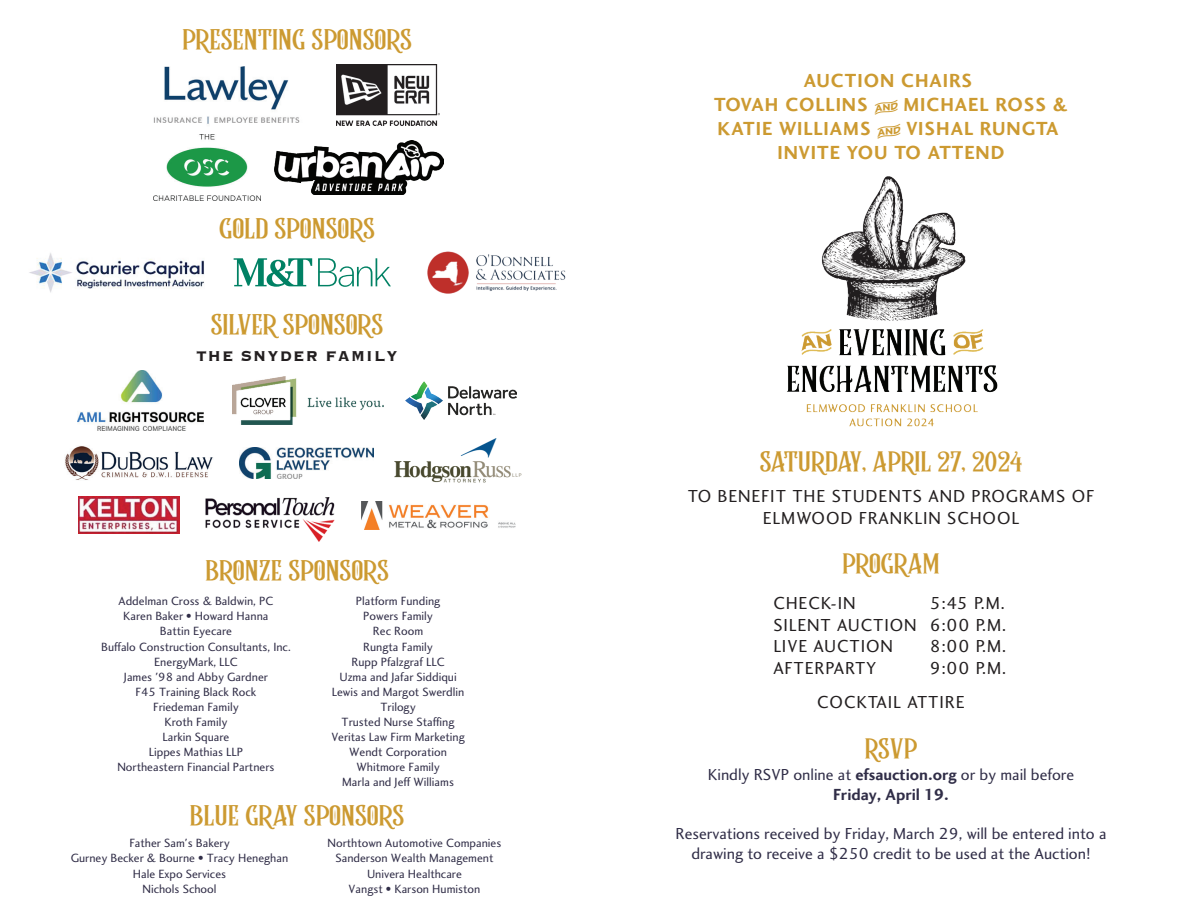
<style>
.page{position:relative;width:1188px;height:918px;background:#fff}
.page>*{position:absolute;margin:0;border:0;box-sizing:border-box;transform-origin:0 0}
.t1{font:27.15px "Rumble Brave";color:#cc9a31;scale:1.11 1}
.t2{font:26.85px "Rumble Brave";color:#cc9a31;scale:1.11 1}
.t3{font:19.5px/24px "Charlotte Sans Bold Plain";letter-spacing:.05em;color:#cc9a31}
.t4{font:700 18.6px "Copperplate";letter-spacing:.075em;color:#231f20;scale:.9 1}
.t5{font:18px/21.6px "Charlotte Sans Book Plain";letter-spacing:.05em;color:#231f20;text-align:center}
.t6{font:16.5px/19.8px "Charlotte Sans Book Plain";color:#302d47;text-align:center}
.t7{font:16.5px "Charlotte Sans Bold Plain";color:#302d47}
.t8{font:12.3px/15.1px "Charlotte Sans Book Plain";color:#302d47;text-align:center}
.s1{font-family:"Charlotte Sans Bold Plain"}
</style>
<div class="page">
<img style="left:787px;top:176px;width:211px;height:251px">
<img style="left:153px;top:66px;width:147px;height:58px">
<img style="left:336px;top:65px;width:103px;height:61px">
<img style="left:274px;top:140px;width:170px;height:55px">
<img style="left:153px;top:135px;width:108px;height:65px">
<svg style="left:318px;top:258px;width:73px;height:29px"></svg>
<svg style="left:234px;top:258px;width:78px;height:29px"></svg>
<img style="left:29px;top:253px;width:175px;height:40px">
<img style="left:427px;top:251px;width:139px;height:43px">
<img style="left:65px;top:446px;width:148px;height:34px">
<img style="left:240px;top:447px;width:133px;height:32px">
<img style="left:394px;top:438px;width:128px;height:45px">
<img style="left:205px;top:497px;width:129px;height:44px">
<img style="left:362px;top:501px;width:153px;height:28px">
<img style="left:79px;top:497px;width:101px;height:37px">
<img style="left:405px;top:382px;width:111px;height:37px">
<img style="left:78px;top:370px;width:126px;height:61px">
<img style="left:233px;top:377px;width:150px;height:47px">
<h1 class="t1" style="left:182px;top:22px;width:209px">PRESENTING SPONSORS</h1>
<h1 class="t1" style="left:219px;top:211px;width:142px">GOLD SPONSORS</h1>
<h1 class="t1" style="left:211px;top:308px;width:157px">SILVER SPONSORS</h1>
<h3 class="t4" style="left:196px;top:344px;width:225px">THE SNYDER FAMILY</h3>
<h1 class="t1" style="left:205px;top:554px;width:167px">BRONZE SPONSORS</h1>
<p class="t8" style="left:101px;top:594px;width:191px">Addelman Cross &amp; Baldwin, PC<br>Karen Baker • Howard Hanna<br>Battin Eyecare<br>Buffalo Construction Consultants, Inc.<br>EnergyMark, LLC<br>James '98 and Abby Gardner<br>F45 Training Black Rock<br>Friedeman Family<br>Kroth Family<br>Larkin Square<br>Lippes Mathias LLP<br>Northeastern Financial Partners</p>
<p class="t8" style="left:331px;top:594px;width:135px">Platform Funding<br>Powers Family<br>Rec Room<br>Rungta Family<br>Rupp Pfalzgraf LLC<br>Uzma and Jafar Siddiqui<br>Lewis and Margot Swerdlin<br>Trilogy<br>Trusted Nurse Staffing<br>Veritas Law Firm Marketing<br>Wendt Corporation<br>Whitmore Family<br>Marla and Jeff Williams</p>
<h1 class="t1" style="left:190px;top:799px;width:195px">BLUE GRAY SPONSORS</h1>
<p class="t8" style="left:71px;top:836px;width:219px">Father Sam's Bakery<br>Gurney Becker &amp; Bourne • Tracy Heneghan<br>Hale Expo Services<br>Nichols School</p>
<p class="t8" style="left:328px;top:836px;width:175px">Northtown Automotive Companies<br>Sanderson Wealth Management<br>Univera Healthcare<br>Vangst • Karson Humiston</p>
<h3 class="t3" style="left:714px;top:69px;width:260px;text-indent:90px">AUCTION CHAIRS<br>TOVAH COLLINS</h3>
<h3 class="t3" style="left:904px;top:93px;width:166px">MICHAEL ROSS &amp;</h3>
<h3 class="t3" style="left:777px;top:117px;width:283px;line-height:23.4px;text-indent:129px">VISHAL RUNGTA<br>INVITE YOU TO ATTEND</h3>
<h3 class="t3" style="left:718px;top:117px;width:155px">KATIE WILLIAMS</h3>
<h2 class="t2" style="left:760px;top:445px;width:238px">SATURDAY, APRIL 27, 2024</h2>
<h3 class="t5" style="left:688px;top:486px;width:408px">TO BENEFIT THE STUDENTS AND PROGRAMS OF<br>ELMWOOD FRANKLIN SCHOOL</h3>
<h2 class="t2" style="left:842px;top:547px;width:90px">PROGRAM</h2>
<h3 class="t5" style="left:773px;top:593px;width:84px">CHECK-IN</h3>
<h3 class="t5" style="left:773px;top:593px;width:234px;text-align:justify;text-indent:157px">5:45 P.M.<br>SILENT AUCTION 6:00 P.M.<br>LIVE AUCTION</h3>
<h3 class="t5" style="left:930px;top:636px;width:78px">8:00 P.M.</h3>
<h3 class="t5" style="left:817px;top:651px;width:190px;line-height:34.2px;text-align:left;text-indent:113px">9:00 P.M.<br>COCKTAIL ATTIRE</h3>
<h3 class="t5" style="left:773px;top:658px;width:105px">AFTERPARTY</h3>
<h2 class="t2" style="left:865px;top:732px;width:49px">RSVP</h2>
<h3 class="t6" style="left:708px;top:765px;width:368px">Kindly RSVP online at <span class="s1">efsauction.org</span> or by mail before</h3>
<h3 class="t7" style="left:833px;top:785px;width:117px">Friday, April 19.</h3>
<h3 class="t6" style="left:676px;top:824px;width:432px">Reservations received by Friday, March 29, will be entered into a drawing to receive a $250 credit to be used at the Auction!</h3>
</div>
